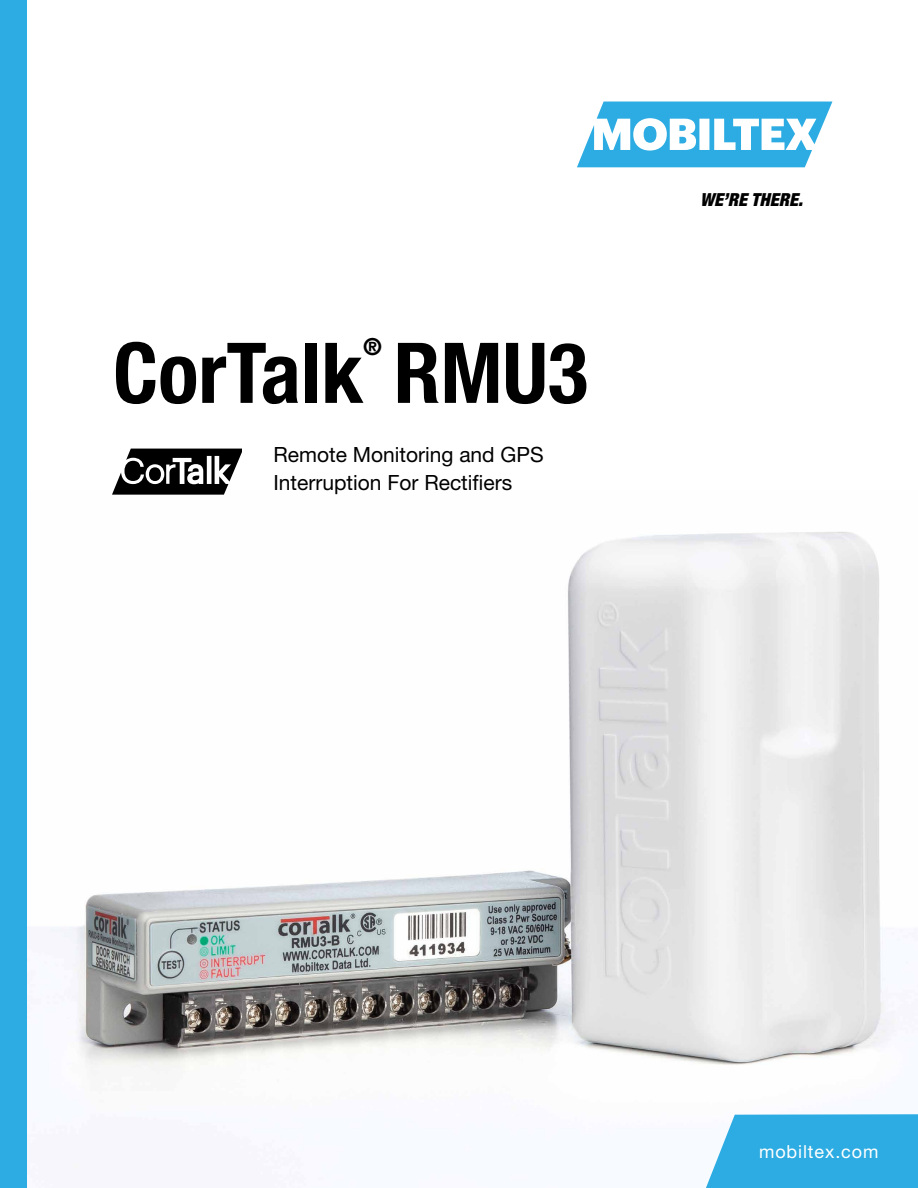
<style>
.page{position:relative;width:918px;height:1188px;background:#fff}
.page>*{position:absolute;margin:0;border:0;box-sizing:border-box;transform-origin:0 0}
.t1{font:700 condensed 84px "Helvetica Neue LT Std";color:#000}
.t2{font:700 condensed 23.55px "Helvetica Neue LT Std";color:#000}
.t3{font:21px/28.5px "Helvetica Neue LT Std";color:#000}
.t4{font:18px "Helvetica Neue LT Std";letter-spacing:.05em;color:#fff}
.t5{font:italic 900 condensed 18px "Helvetica Neue LT Std";color:#000}
</style>
<div class="page">
<img style="left:50px;top:532px;width:858px;height:536px">
<svg style="left:577px;top:102px;width:255px;height:65px"></svg>
<svg style="left:112px;top:449px;width:130px;height:46px"></svg>
<div style="left:0;top:0;width:27px;height:1188px;background:#2cace2"></div>
<svg style="left:706px;top:1114px;width:212px;height:74px;background:#3bb1e4"></svg>
<p class="t2" style="left:363px;top:332px;width:20px">®</p>
<h1 class="t1" style="left:113px;top:322px;width:477px">CorTalk RMU3</h1>
<p class="t3" style="left:273px;top:440px;width:272px">Remote Monitoring and GPS<br>Interruption For Rectifiers</p>
<p class="t5" style="left:700px;top:189px;width:104px">WE’RE THERE.</p>
<p class="t4" style="left:759px;top:1141px;width:121px">mobiltex.com</p>
</div>
